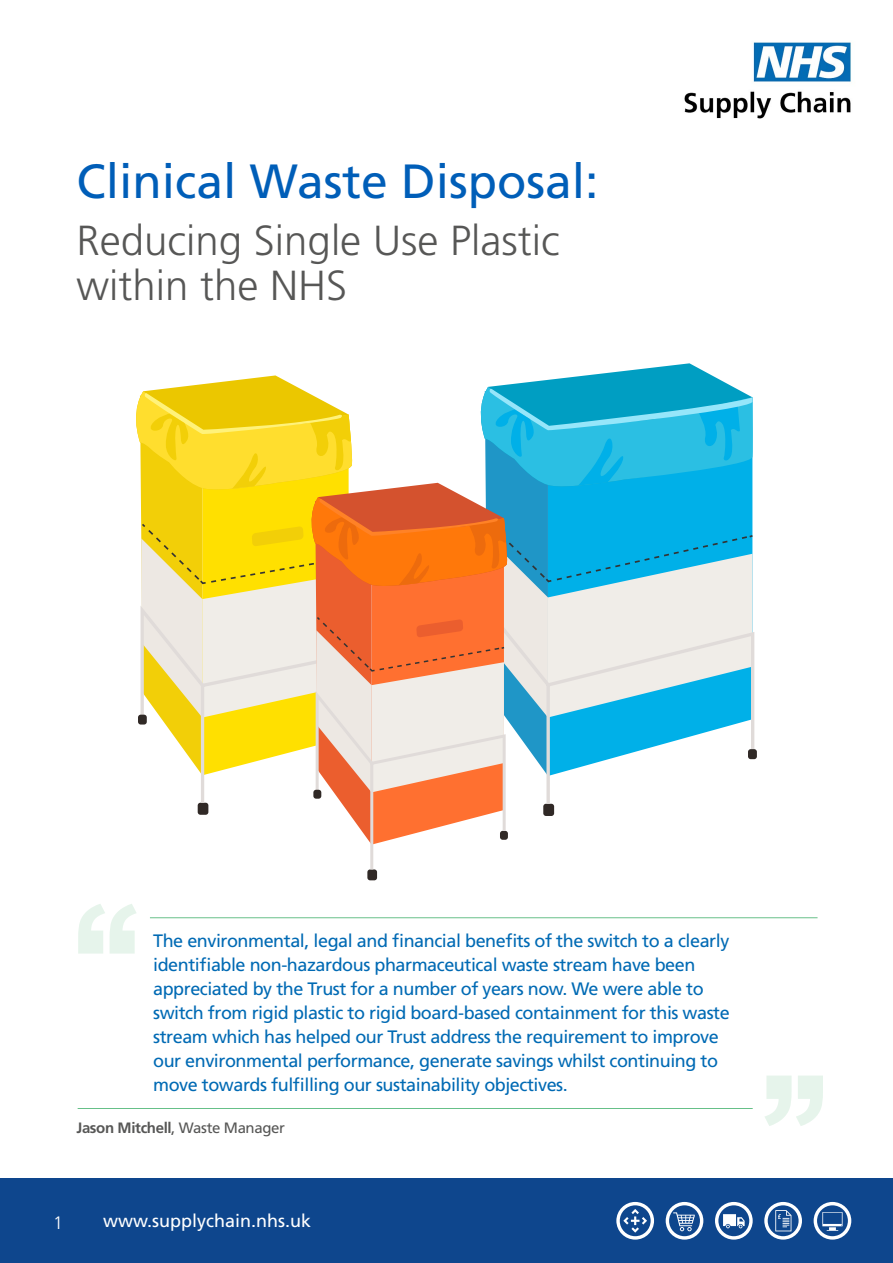
<style>
.page{position:relative;width:893px;height:1263px;background:#fff}
.page>*{position:absolute;margin:0;border:0;box-sizing:border-box;transform-origin:0 0}
.t1{font:48px "Frutiger";color:#005eb8}
.t2{font:300 42px/45px "Frutiger";color:#575756}
.t3{font:18px/24px "Frutiger";letter-spacing:-.025em;color:#006ab4}
.t4{font:18px "Frutiger";color:#fff}
.t5{font:300 18px "Frutiger";color:#fff}
.t6{font:700 15px "Frutiger";letter-spacing:-.025em;color:#575756}
.s1{font-weight:400}
</style>
<div class="page">
<div style="left:0;top:1178px;width:893px;height:85px;background:#0e468d"></div>
<svg style="left:814px;top:1202px;width:37px;height:37px"></svg>
<svg style="left:715px;top:1202px;width:38px;height:37px"></svg>
<svg style="left:616px;top:1202px;width:38px;height:37px"></svg>
<svg style="left:666px;top:1202px;width:37px;height:37px"></svg>
<svg style="left:764px;top:1202px;width:38px;height:37px"></svg>
<img style="left:684px;top:42px;width:167px;height:77px">
<svg style="left:765px;top:1075px;width:58px;height:51px"></svg>
<svg style="left:78px;top:904px;width:58px;height:50px"></svg>
<hr style="left:150px;top:917px;width:667px;height:1px;background:#009639">
<hr style="left:78px;top:1108px;width:675px;height:1px;background:#009639">
<div style="left:748px;top:749px;width:9px;height:10px;background:#302926;border-radius:3px"></div>
<div style="left:367px;top:869px;width:10px;height:11px;background:#302926;border-radius:3px"></div>
<svg style="left:136px;top:363px;width:618px;height:509px"></svg>
<h1 class="t1" style="left:77px;top:153px;width:523px">Clinical Waste Disposal:</h1>
<h2 class="t2" style="left:77px;top:218px;width:485px">Reducing Single Use Plastic within the NHS</h2>
<p class="t3" style="left:153px;top:928px;width:578px">The environmental, legal and financial benefits of the switch to a clearly identifiable non-hazardous pharmaceutical waste stream have been appreciated by the Trust for a number of years now. We were able to switch from rigid plastic to rigid board-based containment for this waste stream which has helped our Trust address the requirement to improve our environmental performance, generate savings whilst continuing to move towards fulfilling our sustainability objectives.</p>
<p class="t6" style="left:77px;top:1119px;width:210px">Jason Mitchell<span class="s1">, Waste Manager</span></p>
<p class="t5" style="left:53px;top:1212px;width:12px">1</p>
<p class="t4" style="left:103px;top:1210px;width:210px">www.supplychain.nhs.uk</p>
</div>
